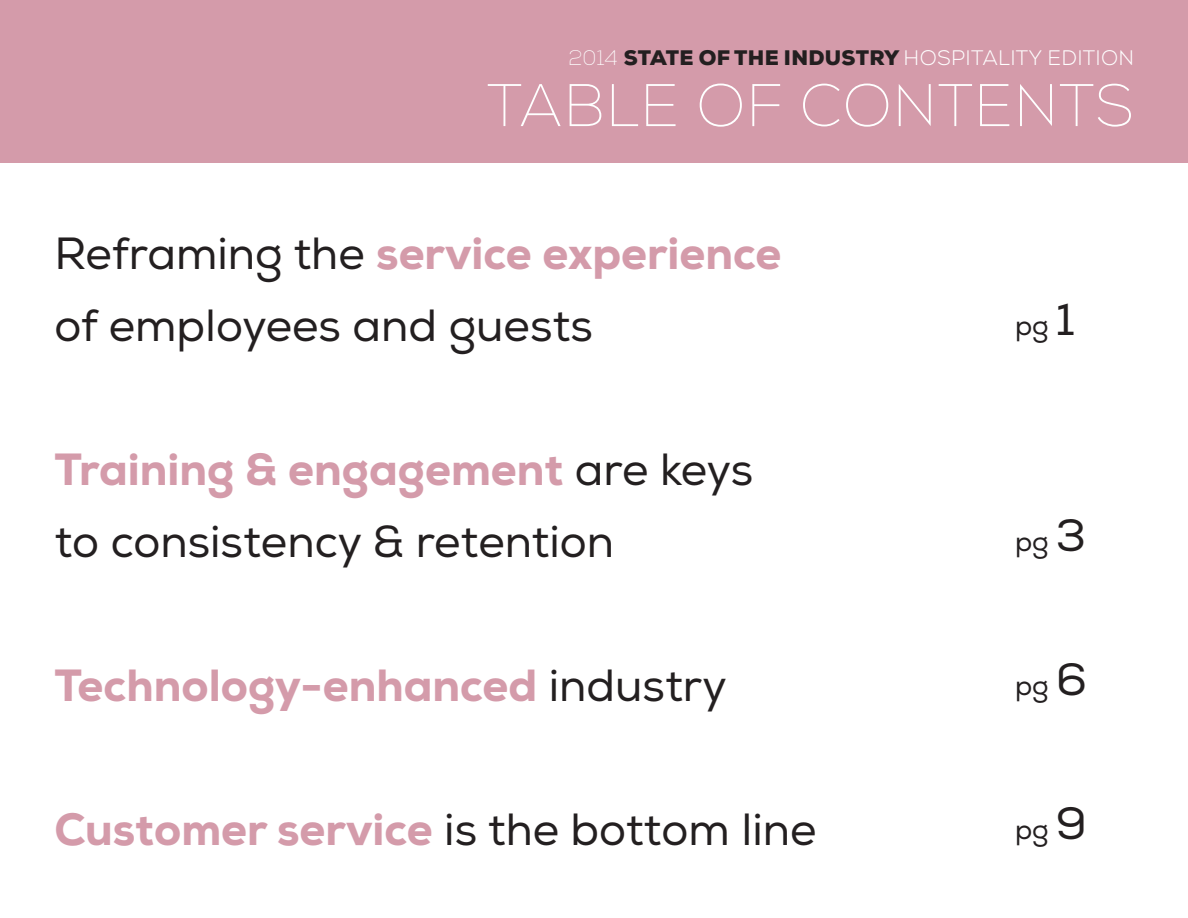
<style>
.page{position:relative;width:1188px;height:918px;background:#fff}
.page>*{position:absolute;margin:0;border:0;box-sizing:border-box;transform-origin:0 0}
.t1{font:100 60px "Nexa";letter-spacing:.015em;color:#fff}
.t2{font:45px/72px "Nexa";color:#231f20}
.t3{font:800 45px "Nexa";color:#d49baa}
.t4{font:27px "Nexa";color:#231f20}
.t5{font:900 21px "Nexa";letter-spacing:.015em;color:#231f20}
.s1{font-weight:100;color:#fff}
.s2{font-weight:300;color:#fff}
.s3{font-weight:800;color:#d49baa}
.s4{font-weight:400;color:#231f20}
.s5{font-size:45px}
</style>
<div class="page">
<div style="left:0;top:0;width:1188px;height:162px;background:#d49baa"></div>
<p class="t5" style="left:569px;top:44px;width:567px"><span class="s1">2014</span> STATE OF THE INDUSTRY <span class="s2">HOSPITALITY EDITION</span></p>
<h1 class="t1" style="left:487px;top:69px;width:649px">TABLE OF CONTENTS</h1>
<p class="t2" style="left:54px;top:218px;width:729px">Reframing the <span class="s3">service experience </span>of employees and guests</p>
<p class="t2" style="left:54px;top:434px;width:700px"><span class="s3">Training &amp; engagement</span> are keys to consistency &amp; retention</p>
<p class="t3" style="left:54px;top:657px;width:674px">Technology-enhanced <span class="s4">industry</span></p>
<p class="t3" style="left:54px;top:801px;width:764px">Customer service <span class="s4">is the bottom line</span></p>
<p class="t4" style="left:1015px;top:309px;width:61px">pg <span class="s5">1</span></p>
<p class="t4" style="left:1015px;top:525px;width:72px">pg <span class="s5">3</span></p>
<p class="t4" style="left:1015px;top:669px;width:73px">pg <span class="s5">6</span></p>
<p class="t4" style="left:1015px;top:813px;width:73px">pg <span class="s5">9</span></p>
</div>
